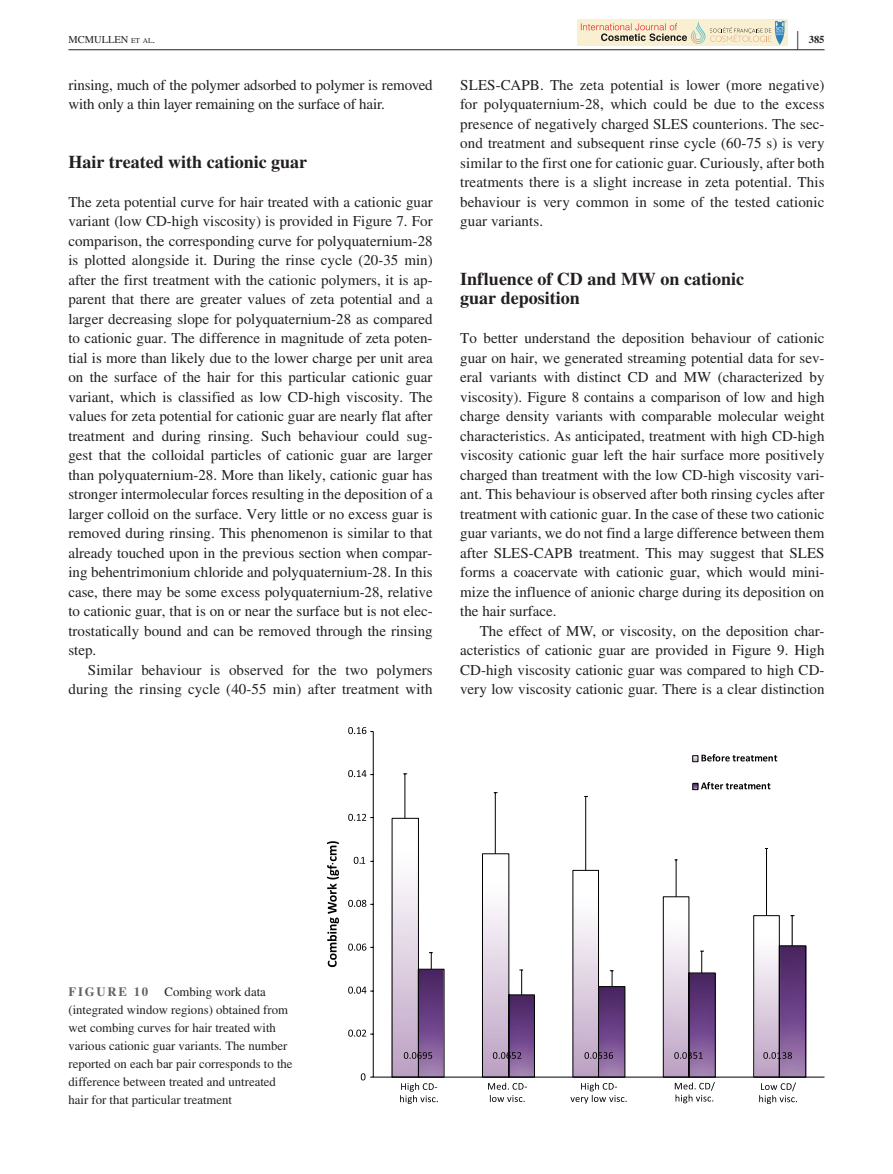
<style>
.page{position:relative;width:893px;height:1174px;background:#fff}
.page>*{position:absolute;margin:0;border:0;box-sizing:border-box;transform-origin:0 0}
.t1{font:700 25.95px "STIX";color:#231f20;scale:.36 1}
.t2{font:700 18px/19.5px "STIX";color:#231f20}
.t3{font:15px/19.5px "STIX";color:#231f20;text-align:justify}
.t4{font:12.75px/18px "STIX";color:#231f20}
.t5{font:700 12.75px "STIX";letter-spacing:.14em;color:#636366}
.t6{font:10.5px "STIX";color:#231f20}
.t7{font:700 10.5px "STIX";color:#231f20}
.s1{font-size:7.35px}
</style>
<div class="page">
<hr style="left:68px;top:49px;width:756px;height:1px;background:#231f20">
<img style="left:578px;top:20px;width:209px;height:25px">
<svg style="left:581px;top:21px;width:191px;height:23px;background:#e5d7bc"></svg>
<img style="left:388px;top:755px;width:422px;height:323px">
<svg style="left:391px;top:817px;width:415px;height:259px"></svg>
<hr style="left:405px;top:774px;width:1px;height:44px;background:#000">
<hr style="left:495px;top:792px;width:1px;height:61px;background:#000">
<hr style="left:585px;top:796px;width:1px;height:74px;background:#000">
<hr style="left:676px;top:859px;width:1px;height:37px;background:#000">
<hr style="left:766px;top:848px;width:1px;height:67px;background:#000">
<svg style="left:429px;top:952px;width:4px;height:17px"></svg>
<svg style="left:519px;top:969px;width:4px;height:25px"></svg>
<svg style="left:610px;top:970px;width:4px;height:16px"></svg>
<svg style="left:700px;top:950px;width:4px;height:23px"></svg>
<hr style="left:373px;top:1076px;width:451px;height:1px;background:#000">
<hr style="left:373px;top:731px;width:1px;height:346px;background:#000">
<hr style="left:792px;top:915px;width:1px;height:30px;background:#000">
<svg style="left:361px;top:1073px;width:12px;height:7px"></svg>
<svg style="left:348px;top:1029px;width:25px;height:7px"></svg>
<svg style="left:348px;top:986px;width:25px;height:7px"></svg>
<svg style="left:348px;top:943px;width:25px;height:7px"></svg>
<svg style="left:348px;top:899px;width:25px;height:8px"></svg>
<svg style="left:354px;top:856px;width:19px;height:8px"></svg>
<svg style="left:348px;top:814px;width:25px;height:7px"></svg>
<svg style="left:348px;top:770px;width:25px;height:7px"></svg>
<svg style="left:348px;top:727px;width:25px;height:7px"></svg>
<svg style="left:327px;top:841px;width:12px;height:126px"></svg>
<div style="left:692px;top:755px;width:6px;height:7px;border:1px solid #000"></div>
<svg style="left:701px;top:754px;width:76px;height:7px"></svg>
<div style="left:692px;top:783px;width:6px;height:7px;border:1px solid #000"></div>
<svg style="left:701px;top:782px;width:69px;height:7px"></svg>
<svg style="left:488px;top:1082px;width:39px;height:7px"></svg>
<svg style="left:490px;top:1095px;width:35px;height:7px"></svg>
<svg style="left:400px;top:1082px;width:38px;height:22px"></svg>
<svg style="left:570px;top:1082px;width:57px;height:21px"></svg>
<svg style="left:675px;top:1082px;width:40px;height:21px"></svg>
<svg style="left:759px;top:1082px;width:38px;height:22px"></svg>
<svg style="left:404px;top:1052px;width:28px;height:6px"></svg>
<svg style="left:493px;top:1052px;width:28px;height:6px"></svg>
<svg style="left:584px;top:1052px;width:29px;height:6px"></svg>
<svg style="left:674px;top:1052px;width:29px;height:6px"></svg>
<svg style="left:763px;top:1052px;width:29px;height:6px"></svg>
<h1 class="t1" style="left:797px;top:25px;width:7px">|</h1>
<p class="t6" style="left:68px;top:32px;width:88px">MCMULLEN <span class="s1">et al</span>.</p>
<p class="t7" style="left:809px;top:33px;width:17px">385</p>
<p class="t3" style="left:68px;top:76px;width:366px">rinsing, much of the polymer adsorbed to polymer is removed with only a thin layer remaining on the surface of hair.</p>
<p class="t3" style="left:460px;top:76px;width:366px">SLES-CAPB. The zeta potential is lower (more negative) for polyquaternium-28, which could be due to the excess presence of negatively charged SLES counterions. The sec&shy;ond treatment and subsequent rinse cycle (60-75 s) is very similar to the first one for cationic guar. Curiously, after both treatments there is a slight increase in zeta potential. This behaviour is very common in some of the tested cationic guar variants.</p>
<p class="t2" style="left:68px;top:152px;width:240px">Hair treated with cationic guar</p>
<p class="t3" style="left:68px;top:193px;width:366px">The zeta potential curve for hair treated with a cationic guar variant (low CD-high viscosity) is provided in Figure 7. For comparison, the corresponding curve for polyquaternium-28 is plotted alongside it. During the rinse cycle (20-35 min) after the first treatment with the cationic polymers, it is ap&shy;parent that there are greater values of zeta potential and a larger decreasing slope for polyquaternium-28 as compared to cationic guar. The difference in magnitude of zeta poten&shy;tial is more than likely due to the lower charge per unit area on the surface of the hair for this particular cationic guar variant, which is classified as low CD-high viscosity. The values for zeta potential for cationic guar are nearly flat after treatment and during rinsing. Such behaviour could sug&shy;gest that the colloidal particles of cationic guar are larger than polyquaternium-28. More than likely, cationic guar has stronger intermolecular forces resulting in the deposition of a larger colloid on the surface. Very little or no excess guar is removed during rinsing. This phenomenon is similar to that already touched upon in the previous section when compar&shy;ing behentrimonium chloride and polyquaternium-28. In this case, there may be some excess polyquaternium-28, relative to cationic guar, that is on or near the surface but is not elec&shy;trostatically bound and can be removed through the rinsing step.</p>
<p class="t3" style="left:68px;top:661px;width:366px;text-align:right">Similar behaviour is observed for the two polymers during the rinsing cycle (40-55 min) after treatment with</p>
<p class="t2" style="left:460px;top:269px;width:285px">Influence of CD and MW on cationic guar deposition</p>
<p class="t3" style="left:460px;top:329px;width:366px">To better understand the deposition behaviour of cationic guar on hair, we generated streaming potential data for sev&shy;eral variants with distinct CD and MW (characterized by viscosity). Figure 8 contains a comparison of low and high charge density variants with comparable molecular weight characteristics. As anticipated, treatment with high CD-high viscosity cationic guar left the hair surface more positively charged than treatment with the low CD-high viscosity vari&shy;ant. This behaviour is observed after both rinsing cycles after treatment with cationic guar. In the case of these two cationic guar variants, we do not find a large difference between them after SLES-CAPB treatment. This may suggest that SLES forms a coacervate with cationic guar, which would mini&shy;mize the influence of anionic charge during its deposition on the hair surface.</p>
<p class="t3" style="left:460px;top:622px;width:366px;text-indent:20px">The effect of MW, or viscosity, on the deposition char&shy;acteristics of cationic guar are provided in Figure 9. High CD-high viscosity cationic guar was compared to high CD&shy;very low viscosity cationic guar. There is a clear distinction</p>
<p class="t5" style="left:68px;top:984px;width:81px">FIGURE 10</p>
<p class="t4" style="left:68px;top:983px;width:226px;text-indent:96px">Combing work data (integrated window regions) obtained from wet combing curves for hair treated with various cationic guar variants. The number reported on each bar pair corresponds to the difference between treated and untreated hair for that particular treatment</p>
</div>
